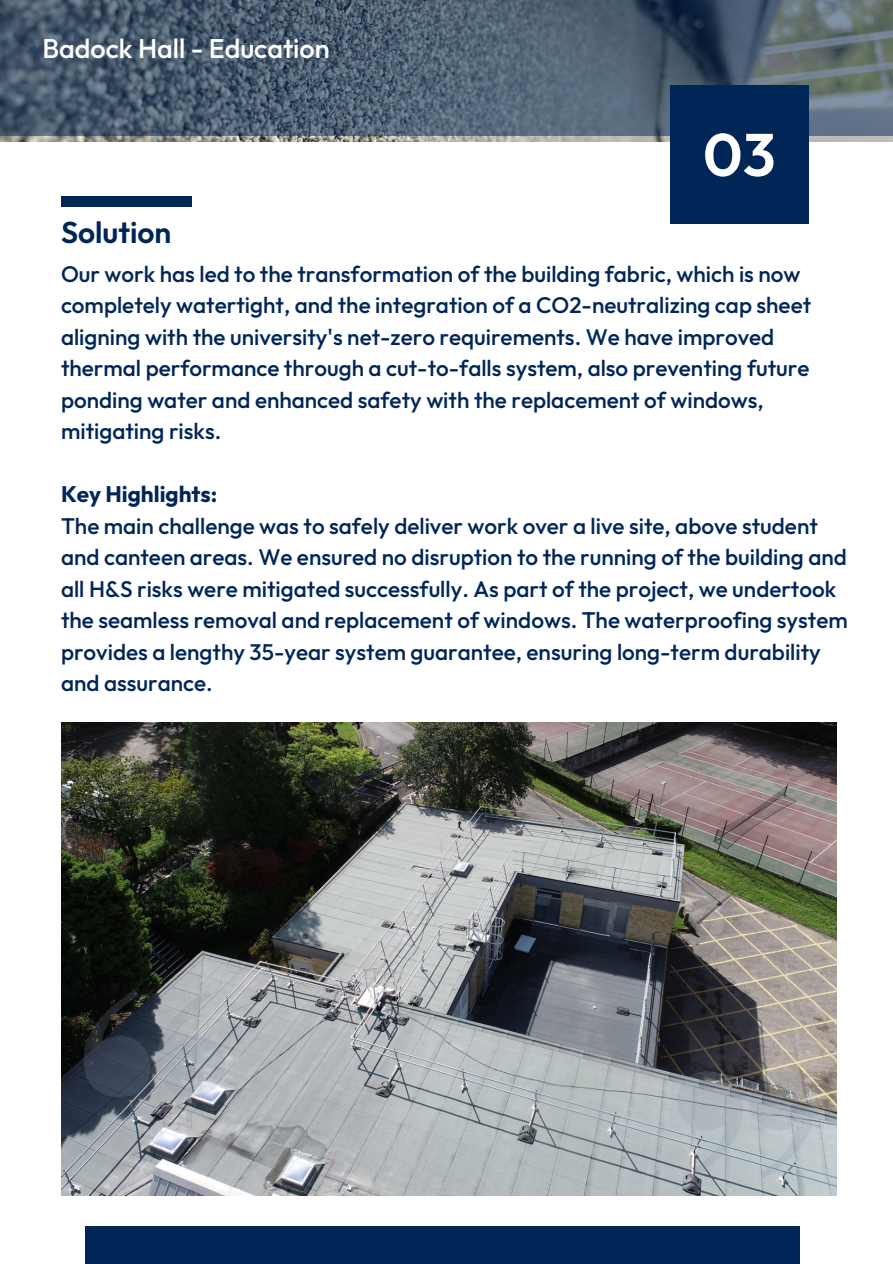
<style>
.page{position:relative;width:893px;height:1264px;background:#fff}
.page>*{position:absolute;margin:0;border:0;box-sizing:border-box;transform-origin:0 0}
.t1{font:600 60px "Outfit";color:#fff}
.t2{font:600 30px "Outfit";color:#002658}
.t3{font:500 27px "Outfit";color:#fff}
.t4{font:500 22.5px/31.5px "Outfit";color:#002658}
.t5{font:700 22.5px "Outfit";color:#002658}
</style>
<div class="page">
<img style="left:0;top:135px;width:892px;height:7px">
<div style="left:85px;top:1225px;width:715px;height:38px;background:#002658"></div>
<svg style="left:0;top:0;width:892px;height:135px;background:#4e5f70"></svg>
<div style="left:670px;top:85px;width:138px;height:138px;background:#002658"></div>
<div style="left:61px;top:196px;width:131px;height:11px;background:#002658"></div>
<img style="left:61px;top:722px;width:775px;height:473px">
<svg style="left:676px;top:1071px;width:138px;height:107px;background:#a3aaae"></svg>
<svg style="left:84px;top:989px;width:66px;height:108px;background:#29313b"></svg>
<svg style="left:157px;top:989px;width:68px;height:108px;background:#a8adb3"></svg>
<p class="t3" style="left:42px;top:31px;width:289px">Badock Hall - Education</p>
<p class="t1" style="left:703px;top:116px;width:74px">03</p>
<p class="t2" style="left:61px;top:213px;width:112px">Solution</p>
<p class="t4" style="left:61px;top:257px;width:751px">Our work has led to the transformation of the building fabric, which is now completely watertight, and the integration of a CO2-neutralizing cap sheet aligning with the university's net-zero requirements. We have improved thermal performance through a cut-to-falls system, also preventing future ponding water and enhanced safety with the replacement of windows, mitigating risks.</p>
<p class="t5" style="left:61px;top:479px;width:158px">Key Highlights:</p>
<p class="t4" style="left:61px;top:509px;width:788px">The main challenge was to safely deliver work over a live site, above student and canteen areas. We ensured no disruption to the running of the building and all H&amp;S risks were mitigated successfully. As part of the project, we undertook the seamless removal and replacement of windows. The waterproofing system provides a lengthy 35-year system guarantee, ensuring long-term durability and assurance.</p>
</div>
